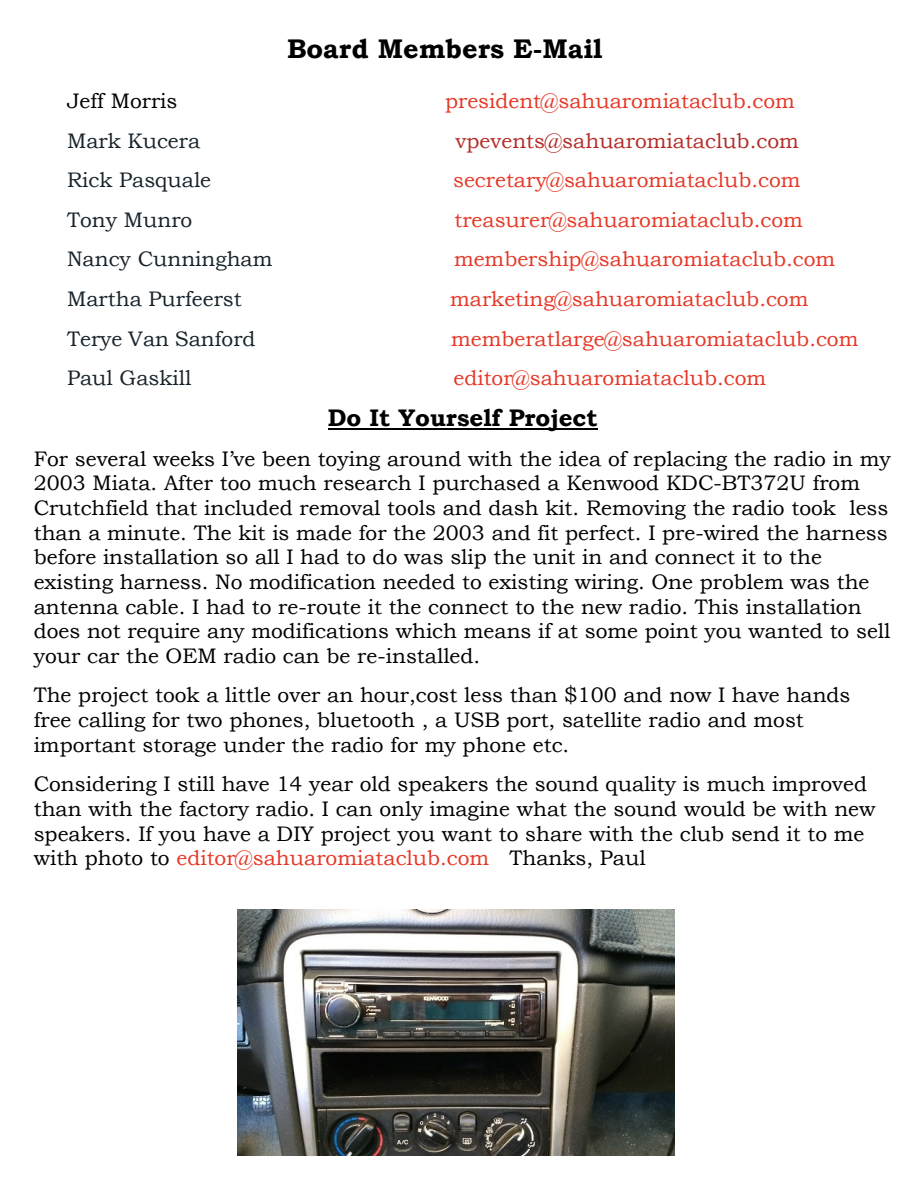
<style>
.page{position:relative;width:918px;height:1188px;background:#fff}
.page>*{position:absolute;margin:0;border:0;box-sizing:border-box;transform-origin:0 0}
.t1{font:700 27px "Bookman Old Style";color:#000}
.t2{font:700 24px "Bookman Old Style";color:#000}
.t3{font:21px/24.6px "Bookman Old Style";color:#000}
.t4{font:21px "Bookman Old Style";color:#e63726}
.t5{font:21px "Bookman Old Style";color:#17232b}
.t6{font:21px "Bookman Old Style";color:#b32c27}
.s1{color:#e63726}
</style>
<div class="page">
<hr style="left:328px;top:429px;width:270px;height:1px;background:#000">
<img style="left:237px;top:910px;width:437px;height:245px">
<p class="t1" style="left:287px;top:39px;width:317px">Board Members E-Mail</p>
<p class="t3" style="left:67px;top:90px;width:112px">Jeff Morris</p>
<p class="t4" style="left:445px;top:93px;width:351px">president@sahuaromiataclub.com</p>
<p class="t5" style="left:67px;top:133px;width:135px">Mark Kucera</p>
<p class="t6" style="left:456px;top:133px;width:345px">vpevents@sahuaromiataclub.com</p>
<p class="t5" style="left:67px;top:172px;width:146px">Rick Pasquale</p>
<p class="t4" style="left:453px;top:172px;width:349px">secretary@sahuaromiataclub.com</p>
<p class="t5" style="left:67px;top:212px;width:127px">Tony Munro</p>
<p class="t4" style="left:454px;top:212px;width:350px">treasurer@sahuaromiataclub.com</p>
<p class="t5" style="left:67px;top:251px;width:207px">Nancy Cunningham</p>
<p class="t4" style="left:454px;top:251px;width:383px">membership@sahuaromiataclub.com</p>
<p class="t5" style="left:67px;top:291px;width:176px">Martha Purfeerst</p>
<p class="t4" style="left:450px;top:291px;width:360px">marketing@sahuaromiataclub.com</p>
<p class="t5" style="left:67px;top:331px;width:190px">Terye Van Sanford</p>
<p class="t4" style="left:451px;top:331px;width:409px">memberatlarge@sahuaromiataclub.com</p>
<p class="t5" style="left:67px;top:370px;width:126px">Paul Gaskill</p>
<p class="t4" style="left:453px;top:370px;width:314px">editor@sahuaromiataclub.com</p>
<p class="t2" style="left:328px;top:409px;width:271px">Do It Yourself Project</p>
<p class="t3" style="left:34px;top:448px;width:859px">For several weeks I’ve been toying around with the idea of replacing the radio in my 2003 Miata. After too much research I purchased a Kenwood KDC-BT372U from Crutchfield that included removal tools and dash kit. Removing the radio took less than a minute. The kit is made for the 2003 and fit perfect. I pre-wired the harness before installation so all I had to do was slip the unit in and connect it to the existing harness. No modification needed to existing wiring. One problem was the antenna cable. I had to re-route it the connect to the new radio. This installation does not require any modifications which means if at some point you wanted to sell your car the OEM radio can be re-installed.</p>
<p class="t3" style="left:34px;top:685px;width:818px">The project took a little over an hour,cost less than $100 and now I have hands free calling for two phones, bluetooth , a USB port, satellite radio and most important storage under the radio for my phone etc.</p>
<p class="t3" style="left:34px;top:774px;width:843px">Considering I still have 14 year old speakers the sound quality is much improved than with the factory radio. I can only imagine what the sound would be with new speakers. If you have a DIY project you want to share with the club send it to me with photo to <span class="s1">editor@sahuaromiataclub.com</span> Thanks, Paul</p>
</div>
